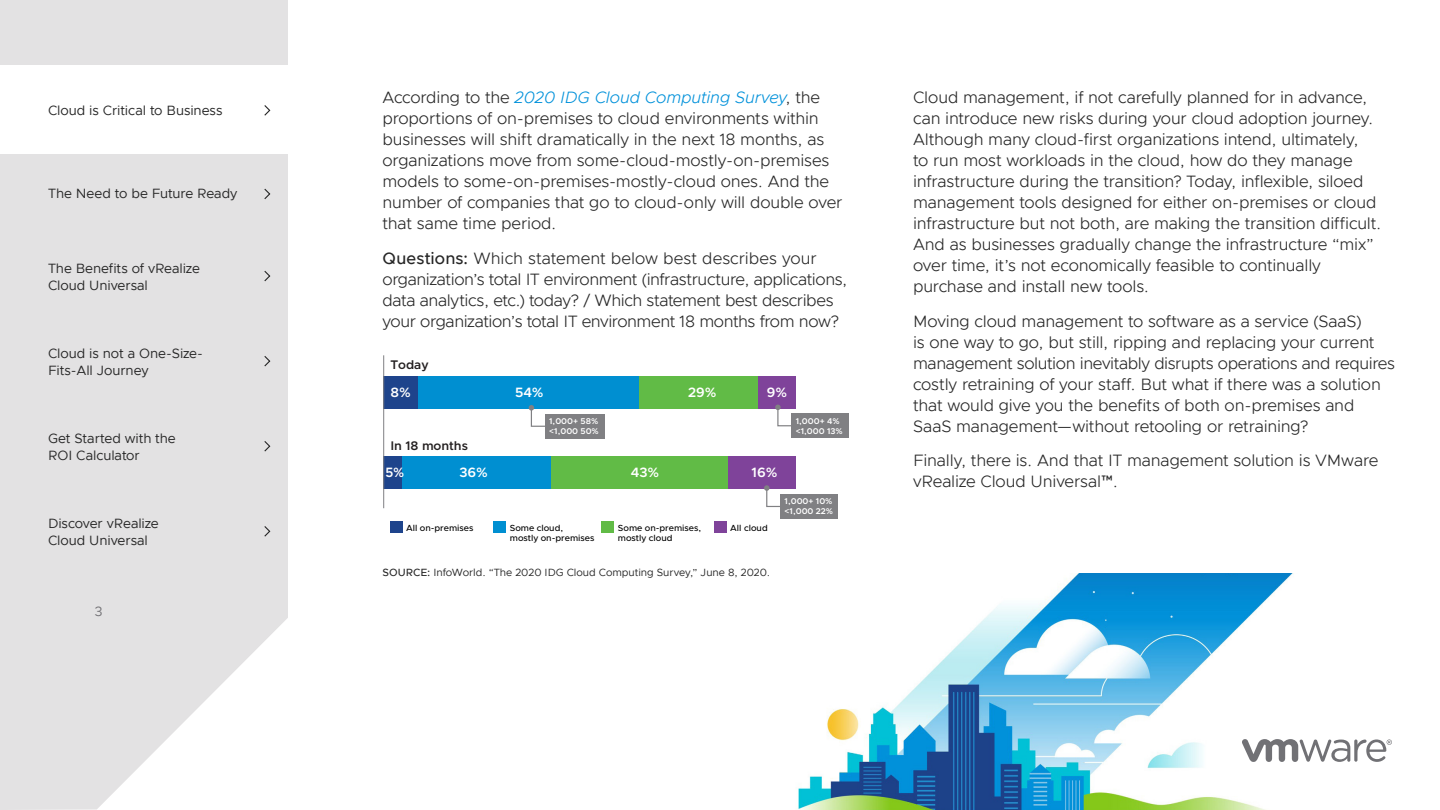
<style>
.page{position:relative;width:1440px;height:810px;background:#fff}
.page>*{position:absolute;margin:0;border:0;box-sizing:border-box;transform-origin:0 0}
.t1{font:300 16.5px/21px "Metropolis";letter-spacing:-.01em;color:#262626}
.t2{font:600 13.58px "Metropolis";color:#fff}
.t3{font:600 13.58px "Metropolis";color:#fff;scale:.95 1}
.t4{font:13.5px/16.5px "Metropolis";letter-spacing:-.005em;color:#262626}
.t5{font:13.5px "Metropolis";color:#717074}
.t6{font:600 12.52px "Metropolis";color:#231f20}
.t7{font:10.5px "Metropolis";letter-spacing:-.005em;color:#262626}
.t8{font:500 8.93px/10.6px "Metropolis";color:#000}
.t9{font:600 8.4px/10.1px "Metropolis";color:#fff}
.s1{font-style:italic;color:#0091da}
.s2{font-weight:500}
</style>
<div class="page">
<img style="left:798px;top:573px;width:496px;height:237px">
<svg style="left:0;top:0;width:288px;height:810px;fill:#e3e2e3"></svg>
<div style="left:384px;top:376px;width:34px;height:33px;background:#1e448c"></div>
<div style="left:390px;top:521px;width:12px;height:12px;background:#1e448c"></div>
<div style="left:638px;top:376px;width:121px;height:33px;background:#61bb46"></div>
<div style="left:759px;top:376px;width:37px;height:33px;background:#7f439a"></div>
<div style="left:418px;top:376px;width:220px;height:33px;background:#008fd1"></div>
<div style="left:494px;top:521px;width:12px;height:12px;background:#008fd1"></div>
<div style="left:602px;top:521px;width:12px;height:12px;background:#61bb46"></div>
<div style="left:714px;top:521px;width:12px;height:12px;background:#7f439a"></div>
<div style="left:384px;top:456px;width:18px;height:33px;background:#1e448c"></div>
<div style="left:551px;top:456px;width:177px;height:33px;background:#61bb46"></div>
<div style="left:728px;top:456px;width:68px;height:33px;background:#7f439a"></div>
<div style="left:402px;top:456px;width:149px;height:33px;background:#008fd1"></div>
<div style="left:545px;top:414px;width:60px;height:24px;background:#808083"></div>
<svg style="left:529px;top:405px;width:16px;height:22px"></svg>
<div style="left:792px;top:414px;width:57px;height:24px;background:#808083"></div>
<svg style="left:775px;top:405px;width:18px;height:22px"></svg>
<div style="left:781px;top:494px;width:57px;height:25px;background:#808083"></div>
<svg style="left:764px;top:485px;width:17px;height:23px"></svg>
<hr style="left:384px;top:355px;width:1px;height:153px;background:#808083">
<div style="left:0;top:65px;width:288px;height:89px;background:#fff"></div>
<svg style="left:264px;top:105px;width:7px;height:11px"></svg>
<svg style="left:263px;top:187px;width:8px;height:13px"></svg>
<svg style="left:263px;top:270px;width:8px;height:13px"></svg>
<svg style="left:263px;top:440px;width:8px;height:13px"></svg>
<svg style="left:263px;top:355px;width:8px;height:13px"></svg>
<svg style="left:263px;top:525px;width:8px;height:13px"></svg>
<svg style="left:1242px;top:739px;width:150px;height:23px"></svg>
<p class="t4" style="left:48px;top:102px;width:176px">Cloud is Critical to Business</p>
<p class="t4" style="left:48px;top:185px;width:191px">The Need to be Future Ready</p>
<p class="t4" style="left:48px;top:260px;width:153px">The Benefits of vRealize<br>Cloud Universal</p>
<p class="t4" style="left:48px;top:345px;width:157px">Cloud is not a One-Size-<br>Fits-All Journey</p>
<p class="t4" style="left:48px;top:430px;width:129px">Get Started with the<br>ROI Calculator</p>
<p class="t4" style="left:48px;top:516px;width:112px">Discover vRealize<br>Cloud Universal</p>
<p class="t5" style="left:95px;top:603px;width:9px">3</p>
<p class="t1" style="left:382px;top:87px;width:462px">According to the <span class="s1">2020 IDG Cloud Computing Survey</span>, the proportions of on-premises to cloud environments within businesses will shift dramatically in the next 18 months, as organizations move from some-cloud-mostly-on-premises models to some-on-premises-mostly-cloud ones. And the number of companies that go to cloud-only will double over that same time period.</p>
<p class="t1" style="left:383px;top:247px;width:466px"><span class="s2">Questions:</span> Which statement below best describes your organization’s total IT environment (infrastructure, applications, data analytics, etc.) today? / Which statement best describes your organization’s total IT environment 18 months from now?</p>
<p class="t6" style="left:390px;top:357px;width:40px">Today</p>
<p class="t2" style="left:391px;top:384px;width:22px">8%</p>
<p class="t2" style="left:515px;top:384px;width:30px">54%</p>
<p class="t2" style="left:688px;top:384px;width:30px">29%</p>
<p class="t2" style="left:767px;top:384px;width:22px">9%</p>
<p class="t6" style="left:390px;top:438px;width:79px">In 18 months</p>
<p class="t9" style="left:549px;top:416px;width:51px">1,000+ 58% &lt;1,000 50%</p>
<p class="t9" style="left:796px;top:416px;width:49px">1,000+ 4% &lt;1,000 13%</p>
<p class="t3" style="left:386px;top:464px;width:21px">5%</p>
<p class="t2" style="left:459px;top:464px;width:30px">36%</p>
<p class="t2" style="left:631px;top:464px;width:30px">43%</p>
<p class="t2" style="left:752px;top:464px;width:27px">16%</p>
<p class="t8" style="left:406px;top:522px;width:69px">All on-premises</p>
<p class="t8" style="left:510px;top:522px;width:86px">Some cloud,<br>mostly on-premises</p>
<p class="t8" style="left:618px;top:522px;width:85px">Some on-premises, mostly cloud</p>
<p class="t8" style="left:730px;top:522px;width:39px">All cloud</p>
<p class="t7" style="left:383px;top:566px;width:389px"><span class="s2">SOURCE:</span> InfoWorld. “The 2020 IDG Cloud Computing Survey,” June 8, 2020.</p>
<p class="t9" style="left:785px;top:496px;width:50px">1,000+ 10% &lt;1,000 22%</p>
<p class="t1" style="left:913px;top:87px;width:470px">Cloud management, if not carefully planned for in advance, can introduce new risks during your cloud adoption journey.<br>Although many cloud-first organizations intend, ultimately,<br>to run most workloads in the cloud, how do they manage infrastructure during the transition? Today, inflexible, siloed management tools designed for either on-premises or cloud infrastructure but not both, are making the transition difficult.<br>And as businesses gradually change the infrastructure “mix” over time, it’s not economically feasible to continually purchase and install new tools.</p>
<p class="t1" style="left:913px;top:310px;width:483px">Moving cloud management to software as a service (SaaS)<br>is one way to go, but still, ripping and replacing your current management solution inevitably disrupts operations and requires costly retraining of your staff. But what if there was a solution that would give you the benefits of both on-premises and SaaS management—without retooling or retraining?</p>
<p class="t1" style="left:913px;top:450px;width:467px">Finally, there is. And that IT management solution is VMware vRealize Cloud Universal™.</p>
</div>
